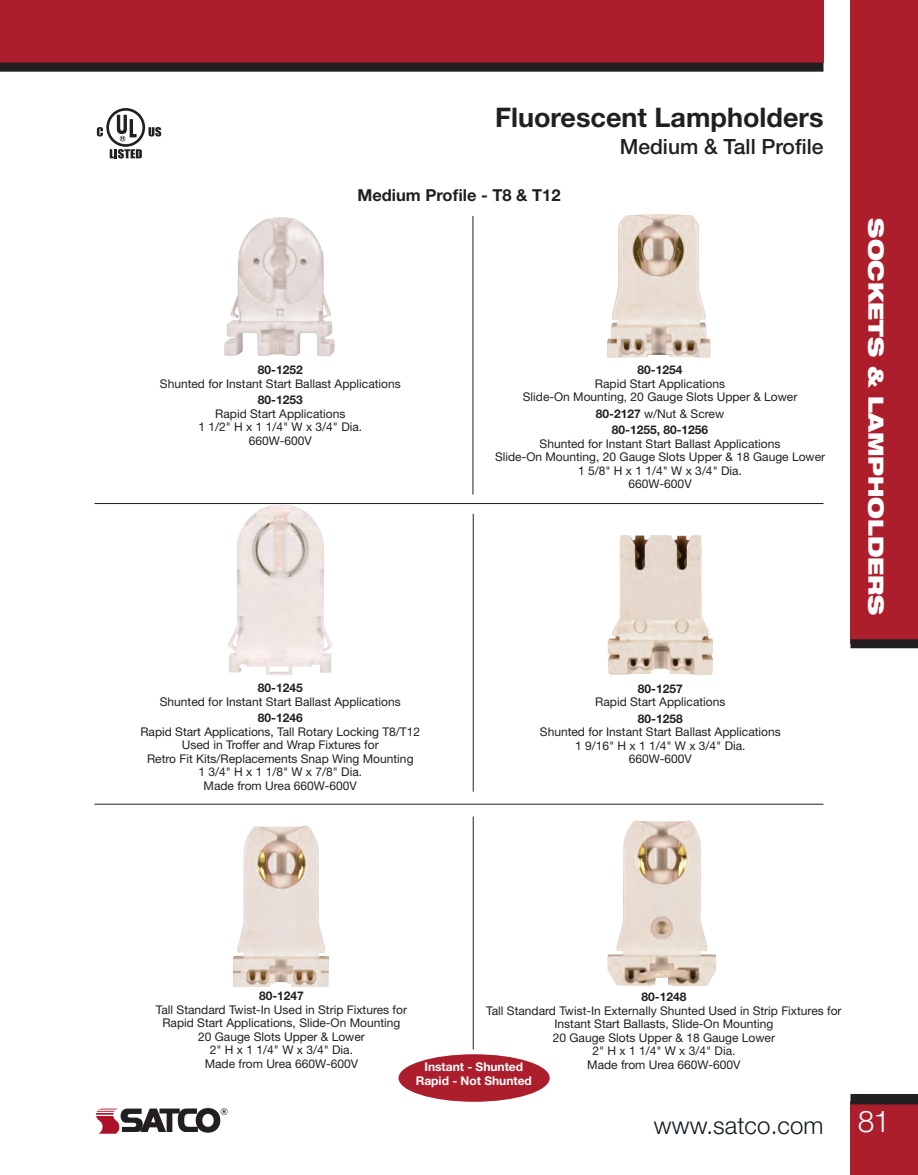
<style>
.page{position:relative;width:918px;height:1175px;background:#fff}
.page>*{position:absolute;margin:0;border:0;box-sizing:border-box;transform-origin:0 0}
.t1{font:700 27px "Helvetica Neue LT Std";color:#231f20}
.t2{font:300 24px "Helvetica Neue LT Std";letter-spacing:.005em;color:#101a21}
.t3{font:900 expanded 21px "Helvetica Neue LT Std";color:#fff}
.t4{font:500 21px "Helvetica Neue LT Std";color:#231f20}
.t5{font:700 16.5px "Helvetica Neue LT Std";color:#231f20}
.t6{font:12px/13.5px "Helvetica Neue LT Std";color:#231f20;text-align:center}
.t7{font:700 12px/16.5px "Helvetica Neue LT Std";color:#231f20;text-align:center}
.t8{font:700 12px/13.5px "Helvetica Neue LT Std";color:#fff;text-align:center}
.s1{font-weight:400}
.s2{font-size:30px;color:#fff}
</style>
<div class="page">
<div style="left:850px;top:0;width:68px;height:643px;background:#ac1e2c"></div>
<div style="left:0;top:0;width:824px;height:63px;background:#ac1e2c"></div>
<svg style="left:96px;top:1108px;width:132px;height:25px"></svg>
<div style="left:850px;top:1101px;width:68px;height:73px;background:#ac1e2c"></div>
<div style="left:850px;top:1094px;width:68px;height:10px;background:#231f20"></div>
<div style="left:0;top:63px;width:824px;height:9px;background:#231f20"></div>
<div style="left:850px;top:639px;width:68px;height:9px;background:#231f20"></div>
<svg style="left:97px;top:127px;width:6px;height:9px"></svg>
<svg style="left:149px;top:127px;width:12px;height:9px"></svg>
<svg style="left:110px;top:149px;width:32px;height:9px"></svg>
<div style="left:106px;top:108px;width:39px;height:39px;border:3px solid #231f20;border-radius:50%"></div>
<svg style="left:117px;top:115px;width:20px;height:26px"></svg>
<img style="left:224px;top:217px;width:111px;height:139px">
<img style="left:607px;top:214px;width:104px;height:144px">
<img style="left:607px;top:534px;width:106px;height:141px">
<img style="left:228px;top:504px;width:105px;height:171px">
<img style="left:233px;top:825px;width:96px;height:162px">
<img style="left:607px;top:820px;width:109px;height:166px">
<hr style="left:94px;top:503px;width:730px;height:1px;background:#231f20">
<hr style="left:473px;top:216px;width:1px;height:278px;background:#231f20">
<hr style="left:473px;top:514px;width:1px;height:277px;background:#231f20">
<hr style="left:94px;top:804px;width:730px;height:1px;background:#231f20">
<hr style="left:473px;top:816px;width:1px;height:233px;background:#231f20">
<div style="left:399px;top:1054px;width:151px;height:47px;background:#ac1e2c;border-radius:50%"></div>
<h1 class="t1" style="left:495px;top:101px;width:330px">Fluorescent Lampholders</h1>
<h3 class="t4" style="left:620px;top:134px;width:205px">Medium &amp; Tall Profile</h3>
<h3 class="t5" style="left:357px;top:184px;width:205px">Medium Profile - T8 &amp; T12</h3>
<p class="t7" style="left:258px;top:361px;width:46px">80-1252</p>
<p class="t6" style="left:160px;top:377px;width:242px">Shunted for Instant Start Ballast Applications</p>
<p class="t7" style="left:258px;top:391px;width:46px">80-1253</p>
<p class="t6" style="left:198px;top:407px;width:165px">Rapid Start Applications<br>1 1/2" H x 1 1/4" W x 3/4" Dia.<br>660W-600V</p>
<p class="t7" style="left:638px;top:361px;width:46px">80-1254</p>
<p class="t6" style="left:523px;top:377px;width:276px">Rapid Start Applications<br>Slide-On Mounting, 20 Gauge Slots Upper &amp; Lower</p>
<p class="t7" style="left:596px;top:405px;width:130px">80-2127 <span class="s1">w/Nut &amp; Screw<br></span>80-1255, 80-1256</p>
<p class="t6" style="left:495px;top:437px;width:332px">Shunted for Instant Start Ballast Applications<br>Slide-On Mounting, 20 Gauge Slots Upper &amp; 18 Gauge Lower 1 5/8" H x 1 1/4" W x 3/4" Dia.<br>660W-600V</p>
<p class="t7" style="left:258px;top:679px;width:46px">80-1245</p>
<p class="t6" style="left:160px;top:694px;width:242px">Shunted for Instant Start Ballast Applications</p>
<p class="t7" style="left:258px;top:709px;width:46px">80-1246</p>
<p class="t6" style="left:140px;top:724px;width:281px">Rapid Start Applications, Tall Rotary Locking T8/T12<br>Used in Troffer and Wrap Fixtures for<br>Retro Fit Kits/Replacements Snap Wing Mounting<br>1 3/4" H x 1 1/8" W x 7/8" Dia.<br>Made from Urea 660W-600V</p>
<p class="t7" style="left:638px;top:680px;width:46px">80-1257</p>
<p class="t6" style="left:595px;top:695px;width:132px">Rapid Start Applications</p>
<p class="t7" style="left:638px;top:710px;width:46px">80-1258</p>
<p class="t6" style="left:540px;top:725px;width:242px">Shunted for Instant Start Ballast Applications<br>1 9/16" H x 1 1/4" W x 3/4" Dia.<br>660W-600V</p>
<h3 class="t3" style="left:890px;top:218px;width:399px;rotate:90deg">SOCKETS &amp; LAMPHOLDERS</h3>
<p class="t7" style="left:259px;top:987px;width:46px">80-1247</p>
<p class="t6" style="left:156px;top:1002px;width:253px">Tall Standard Twist-In Used in Strip Fixtures for Rapid Start Applications, Slide-On Mounting 20 Gauge Slots Upper &amp; Lower<br>2" H x 1 1/4" W x 3/4" Dia.<br>Made from Urea 660W-600V</p>
<p class="t7" style="left:642px;top:988px;width:46px">80-1248</p>
<p class="t6" style="left:486px;top:1003px;width:357px">Tall Standard Twist-In Externally Shunted Used in Strip Fixtures for Instant Start Ballasts, Slide-On Mounting<br>20 Gauge Slots Upper &amp; 18 Gauge Lower<br>2" H x 1 1/4" W x 3/4" Dia.<br>Made from Urea 660W-600V</p>
<p class="t8" style="left:416px;top:1060px;width:118px">Instant - Shunted<br>Rapid - Not Shunted</p>
<h2 class="t2" style="left:654px;top:1110px;width:238px">www.satco.com <span class="s2">81</span></h2>
</div>
